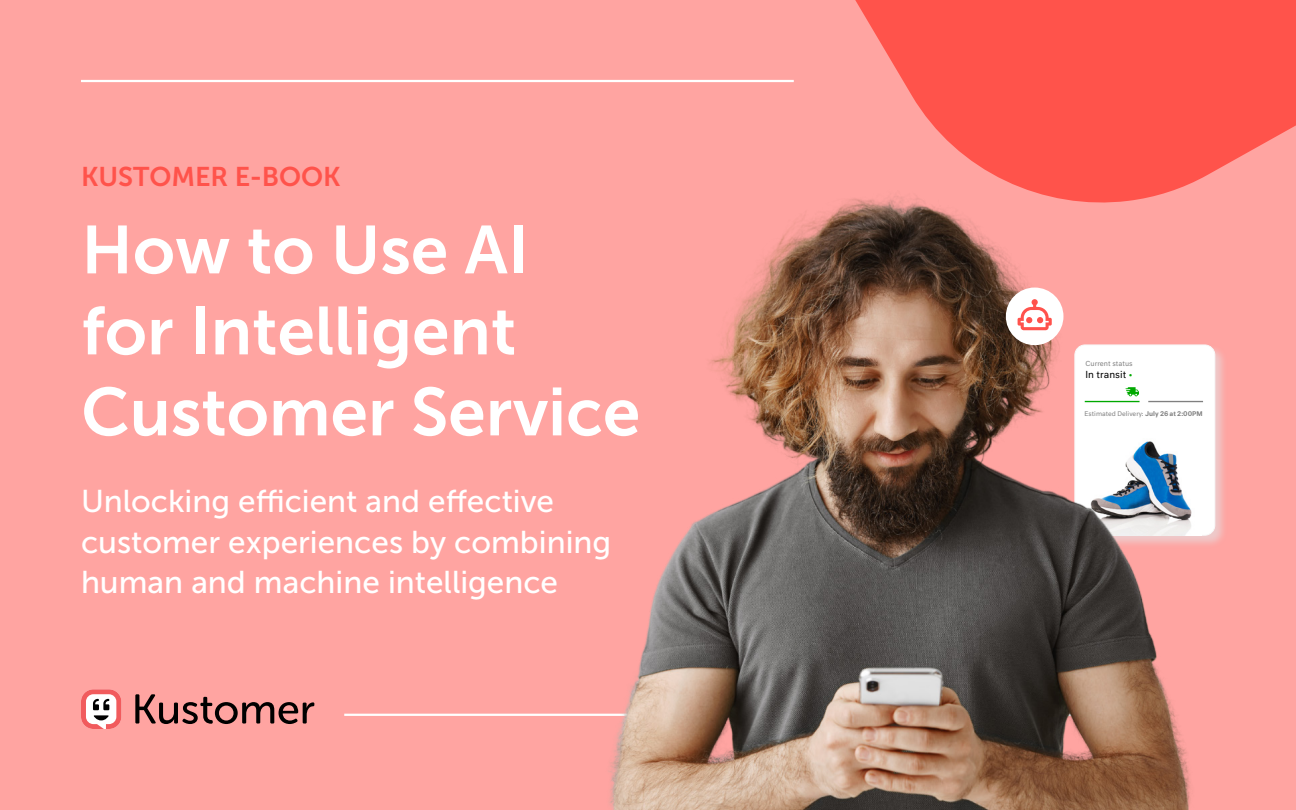
<style>
.page{position:relative;width:1296px;height:810px;background:#ffa4a1}
.page>*{position:absolute;margin:0;border:0;box-sizing:border-box;transform-origin:0 0}
.t1{font:67.5px/81px "Museo Sans 700";color:#fff}
.t2{font:31.5px/40.5px "Museo Sans 500";color:#fff}
.t3{font:27px "Museo Sans 700";color:#ff534b}
.t4{font:9.45px "Neutral Std";color:#000}
.t5{font:6.75px "Neutral Std";color:#808080}
.t6{font:6.3px "Neutral Std";color:#808080}
.s1{color:#00a900}
.s2{font-weight:500}
</style>
<div class="page">
<svg style="left:855px;top:0;width:441px;height:181px;fill:#ff534b"></svg>
<svg style="left:81px;top:689px;width:40px;height:40px;background:#e0a3a4"></svg>
<svg style="left:135px;top:694px;width:179px;height:30px"></svg>
<hr style="left:344px;top:714px;width:744px;height:2px;background:#fff">
<hr style="left:81px;top:80px;width:713px;height:2px;background:#fff">
<div style="left:1074px;top:344px;width:154px;height:205px;background:#e3e3e6;opacity:.6"></div>
<div style="left:1075px;top:345px;width:140px;height:190px;background:#fff;border-radius:10px"></div>
<hr style="left:1148px;top:401px;width:55px;height:1px;background:#808080">
<img style="left:601px;top:166px;width:596px;height:644px">
<div style="left:1006px;top:288px;width:57px;height:57px;background:#fff;border-radius:50%"></div>
<svg style="left:1018px;top:299px;width:34px;height:31px"></svg>
<p class="t3" style="left:81px;top:162px;width:261px">KUSTOMER E-BOOK</p>
<h1 class="t1" style="left:81px;top:210px;width:560px">How to Use AI<br>for Intelligent<br>Customer Service</h1>
<p class="t2" style="left:81px;top:481px;width:532px">Unlocking efficient and effective customer experiences by combining human and machine intelligence</p>
<p class="t5" style="left:1086px;top:359px;width:49px">Current status</p>
<p class="t4" style="left:1086px;top:368px;width:48px">In transit <span class="s1">•</span></p>
<p class="t6" style="left:1085px;top:410px;width:120px">Estimated Delivery: <span class="s2">July 26 at 2:00PM</span></p>
</div>
